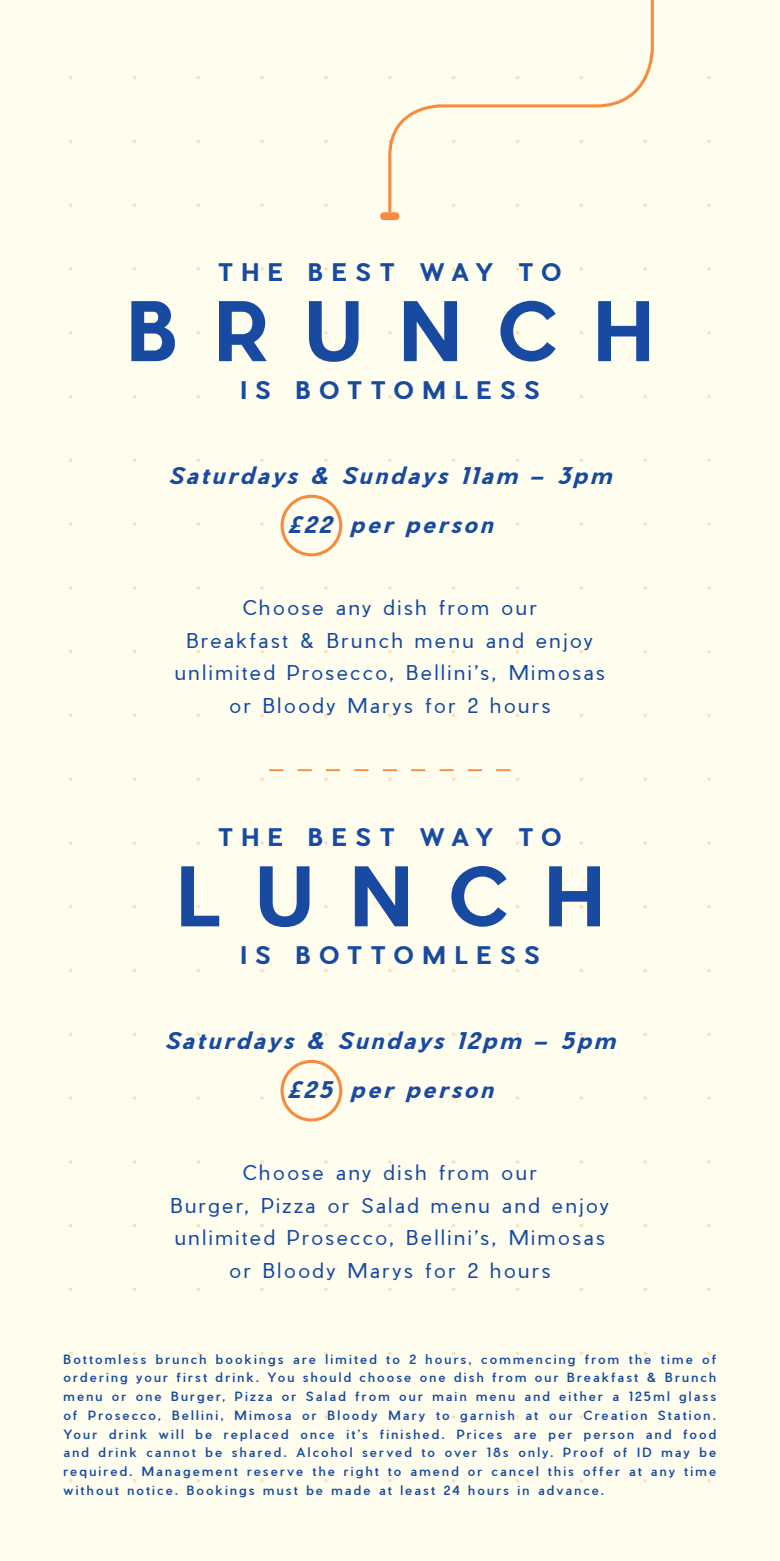
<style>
.page{position:relative;width:780px;height:1561px;background:#fff}
.page>*{position:absolute;margin:0;border:0;box-sizing:border-box;transform-origin:0 0}
.t1{font:700 80px "Pier Sans";letter-spacing:.45em;color:#174aa0}
.t2{font:700 23.75px "Pier Sans";letter-spacing:.36em;color:#174aa0}
.t3{font:italic 700 22.5px/49.2px "Pier Sans";letter-spacing:.115em;color:#174aa0;text-align:center}
.t4{font:300 20px/32.5px "Pier Sans";letter-spacing:.13em;color:#174aa0;text-align:center}
.t5{font:500 12.5px/18.8px "Pier Sans";letter-spacing:.18em;color:#174aa0;text-align:justify}
</style>
<div class="page">
<div style="left:0;top:0;width:779px;height:1561px;background:#fffdee"></div>
<svg style="left:69px;top:267px;width:3px;height:4px"></svg>
<svg style="left:69px;top:522px;width:3px;height:4px"></svg>
<svg style="left:69px;top:586px;width:3px;height:4px"></svg>
<svg style="left:69px;top:841px;width:3px;height:4px"></svg>
<svg style="left:69px;top:1096px;width:3px;height:4px"></svg>
<svg style="left:69px;top:1160px;width:3px;height:4px"></svg>
<svg style="left:69px;top:1415px;width:3px;height:4px"></svg>
<svg style="left:133px;top:203px;width:3px;height:4px"></svg>
<svg style="left:133px;top:267px;width:3px;height:4px"></svg>
<svg style="left:133px;top:522px;width:3px;height:4px"></svg>
<svg style="left:133px;top:586px;width:3px;height:4px"></svg>
<svg style="left:133px;top:841px;width:3px;height:4px"></svg>
<svg style="left:133px;top:1096px;width:3px;height:4px"></svg>
<svg style="left:133px;top:1160px;width:3px;height:4px"></svg>
<svg style="left:133px;top:1415px;width:3px;height:4px"></svg>
<svg style="left:196px;top:203px;width:4px;height:4px"></svg>
<svg style="left:196px;top:267px;width:4px;height:4px"></svg>
<svg style="left:196px;top:331px;width:4px;height:4px"></svg>
<svg style="left:196px;top:522px;width:4px;height:4px"></svg>
<svg style="left:196px;top:586px;width:4px;height:4px"></svg>
<svg style="left:196px;top:777px;width:4px;height:4px"></svg>
<svg style="left:196px;top:841px;width:4px;height:4px"></svg>
<svg style="left:196px;top:905px;width:4px;height:4px"></svg>
<svg style="left:196px;top:1096px;width:4px;height:4px"></svg>
<svg style="left:196px;top:1160px;width:4px;height:4px"></svg>
<svg style="left:196px;top:1351px;width:4px;height:4px"></svg>
<svg style="left:196px;top:1415px;width:4px;height:4px"></svg>
<svg style="left:196px;top:1479px;width:4px;height:4px"></svg>
<svg style="left:260px;top:140px;width:4px;height:3px"></svg>
<svg style="left:260px;top:203px;width:4px;height:4px"></svg>
<svg style="left:260px;top:267px;width:4px;height:4px"></svg>
<svg style="left:260px;top:331px;width:4px;height:4px"></svg>
<svg style="left:260px;top:395px;width:4px;height:3px"></svg>
<svg style="left:260px;top:522px;width:4px;height:4px"></svg>
<svg style="left:260px;top:586px;width:4px;height:4px"></svg>
<svg style="left:260px;top:714px;width:4px;height:3px"></svg>
<svg style="left:260px;top:777px;width:4px;height:4px"></svg>
<svg style="left:260px;top:841px;width:4px;height:4px"></svg>
<svg style="left:260px;top:905px;width:4px;height:4px"></svg>
<svg style="left:260px;top:969px;width:4px;height:3px"></svg>
<svg style="left:260px;top:1096px;width:4px;height:4px"></svg>
<svg style="left:260px;top:1160px;width:4px;height:4px"></svg>
<svg style="left:260px;top:1288px;width:4px;height:3px"></svg>
<svg style="left:260px;top:1351px;width:4px;height:4px"></svg>
<svg style="left:260px;top:1415px;width:4px;height:4px"></svg>
<svg style="left:260px;top:1479px;width:4px;height:4px"></svg>
<svg style="left:452px;top:267px;width:3px;height:4px"></svg>
<svg style="left:452px;top:522px;width:3px;height:4px"></svg>
<svg style="left:452px;top:841px;width:3px;height:4px"></svg>
<svg style="left:452px;top:1415px;width:3px;height:4px"></svg>
<svg style="left:516px;top:267px;width:3px;height:4px"></svg>
<svg style="left:516px;top:522px;width:3px;height:4px"></svg>
<svg style="left:515px;top:586px;width:4px;height:4px"></svg>
<svg style="left:515px;top:777px;width:4px;height:4px"></svg>
<svg style="left:516px;top:841px;width:3px;height:4px"></svg>
<svg style="left:516px;top:1096px;width:3px;height:4px"></svg>
<svg style="left:516px;top:1160px;width:3px;height:4px"></svg>
<svg style="left:515px;top:1351px;width:4px;height:4px"></svg>
<svg style="left:516px;top:1415px;width:3px;height:4px"></svg>
<svg style="left:515px;top:1479px;width:4px;height:4px"></svg>
<svg style="left:579px;top:267px;width:4px;height:4px"></svg>
<svg style="left:579px;top:331px;width:4px;height:4px"></svg>
<svg style="left:579px;top:522px;width:4px;height:4px"></svg>
<svg style="left:579px;top:586px;width:4px;height:4px"></svg>
<svg style="left:579px;top:777px;width:4px;height:4px"></svg>
<svg style="left:579px;top:841px;width:4px;height:4px"></svg>
<svg style="left:579px;top:905px;width:4px;height:4px"></svg>
<svg style="left:579px;top:1096px;width:4px;height:4px"></svg>
<svg style="left:579px;top:1160px;width:4px;height:4px"></svg>
<svg style="left:579px;top:1351px;width:4px;height:4px"></svg>
<svg style="left:579px;top:1415px;width:4px;height:4px"></svg>
<svg style="left:579px;top:1479px;width:4px;height:4px"></svg>
<svg style="left:388px;top:0;width:266px;height:215px"></svg>
<div style="left:379px;top:212px;width:20px;height:8px;background:#f58c40;border-radius:4px"></div>
<svg style="left:269px;top:769px;width:241px;height:2px"></svg>
<div style="left:280px;top:1060px;width:62px;height:62px;border:3px solid #f58c40;border-radius:50%"></div>
<div style="left:280px;top:495px;width:62px;height:61px;border:3px solid #f58c40;border-radius:50%"></div>
<h2 class="t2" style="left:218px;top:256px;width:345px">THE BEST WAY TO</h2>
<h1 class="t1" style="left:127px;top:276px;width:526px">BRUNCH</h1>
<h2 class="t2" style="left:240px;top:374px;width:300px">IS BOTTOMLESS</h2>
<h3 class="t3" style="left:168px;top:451px;width:444px">Saturdays &amp; Sundays 11am – 3pm £22 per person</h3>
<h3 class="t4" style="left:175px;top:591px;width:431px">Choose any dish from our<br>Breakfast &amp; Brunch menu and enjoy unlimited Prosecco, Bellini’s, Mimosas or Bloody Marys for 2 hours</h3>
<h2 class="t2" style="left:218px;top:821px;width:345px">THE BEST WAY TO</h2>
<h1 class="t1" style="left:176px;top:841px;width:428px">LUNCH</h1>
<h2 class="t2" style="left:240px;top:939px;width:300px">IS BOTTOMLESS</h2>
<h3 class="t3" style="left:164px;top:1016px;width:452px">Saturdays &amp; Sundays 12pm – 5pm £25 per person</h3>
<h3 class="t4" style="left:171px;top:1157px;width:439px">Choose any dish from our<br>Burger, Pizza or Salad menu and enjoy unlimited Prosecco, Bellini’s, Mimosas or Bloody Marys for 2 hours</h3>
<p class="t5" style="left:63px;top:1350px;width:654px">Bottomless brunch bookings are limited to 2 hours, commencing from the time of ordering your first drink. You should choose one dish from our Breakfast &amp; Brunch menu or one Burger, Pizza or Salad from our main menu and either a 125ml glass of Prosecco, Bellini, Mimosa or Bloody Mary to garnish at our Creation Station.<br>Your drink will be replaced once it’s finished. Prices are per person and food and drink cannot be shared. Alcohol served to over 18s only. Proof of ID may be required. Management reserve the right to amend or cancel this offer at any time without notice. Bookings must be made at least 24 hours in advance.</p>
</div>
